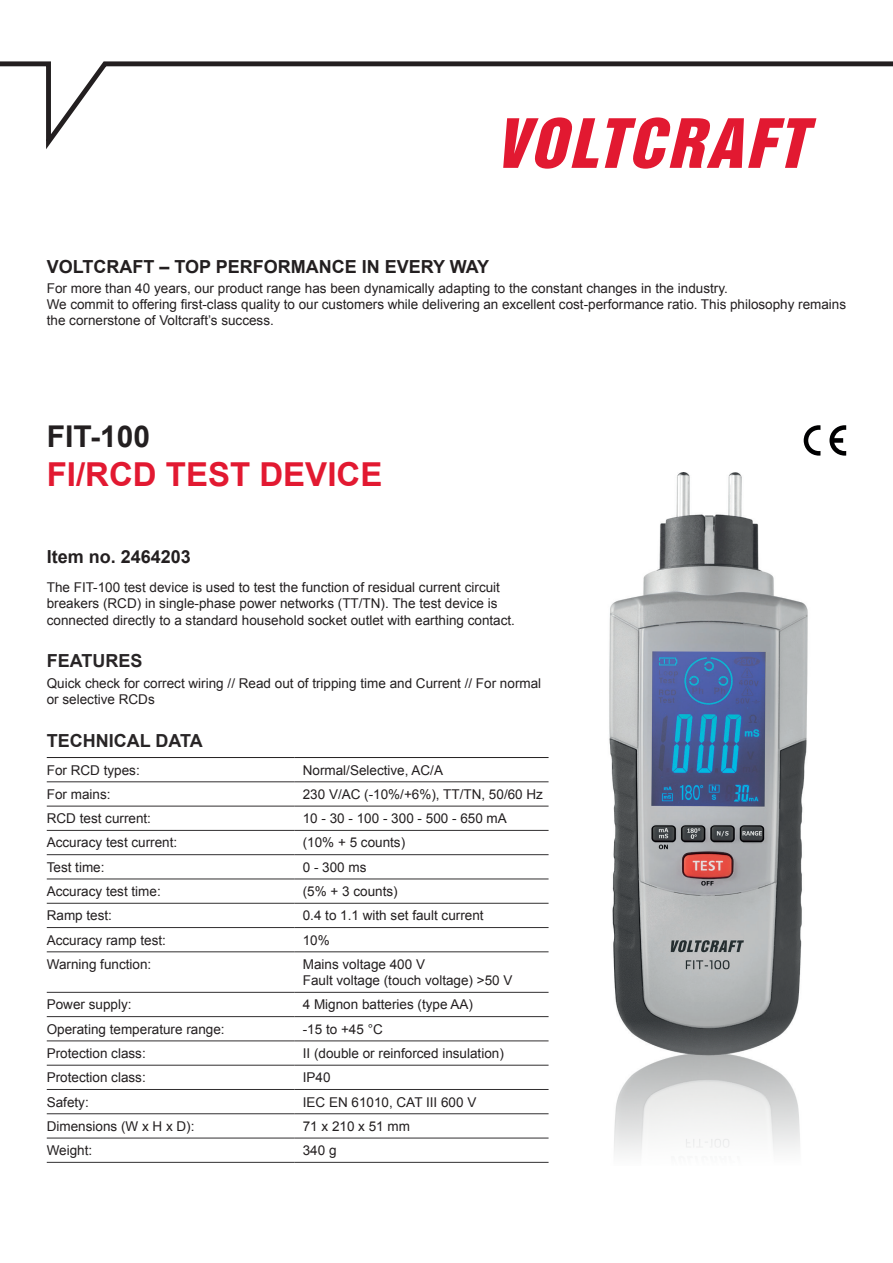
<style>
.page{position:relative;width:893px;height:1263px;background:#fff}
.page>*{position:absolute;margin:0;border:0;box-sizing:border-box;transform-origin:0 0}
.t1{font:700 33px "Arial";color:#e21931}
.t2{font:700 30px "Arial";color:#231f20}
.t3{font:700 18px "Arial";color:#231f20}
.t4{font:700 18px "Arial";color:#282526}
.t5{font:13.5px/16.2px "Arial";color:#231f20}
</style>
<div class="page">
<svg style="left:0;top:61px;width:893px;height:88px"></svg>
<svg style="left:503px;top:117px;width:96px;height:52px"></svg>
<svg style="left:605px;top:117px;width:211px;height:52px"></svg>
<svg style="left:829px;top:425px;width:17px;height:31px"></svg>
<svg style="left:804px;top:425px;width:16px;height:31px"></svg>
<img style="left:609px;top:472px;width:199px;height:682px">
<hr style="left:47px;top:757px;width:247px;height:1px;background:#231f20">
<hr style="left:294px;top:757px;width:255px;height:1px;background:#231f20">
<hr style="left:47px;top:781px;width:247px;height:1px;background:#312f30">
<hr style="left:294px;top:781px;width:255px;height:1px;background:#312f30">
<hr style="left:47px;top:806px;width:247px;height:1px;background:#312f30">
<hr style="left:294px;top:806px;width:255px;height:1px;background:#312f30">
<hr style="left:47px;top:830px;width:247px;height:1px;background:#312f30">
<hr style="left:294px;top:830px;width:255px;height:1px;background:#312f30">
<hr style="left:47px;top:854px;width:247px;height:1px;background:#312f30">
<hr style="left:294px;top:854px;width:255px;height:1px;background:#312f30">
<hr style="left:47px;top:878px;width:247px;height:1px;background:#312f30">
<hr style="left:294px;top:878px;width:255px;height:1px;background:#312f30">
<hr style="left:47px;top:903px;width:247px;height:1px;background:#312f30">
<hr style="left:294px;top:903px;width:255px;height:1px;background:#312f30">
<hr style="left:47px;top:927px;width:247px;height:1px;background:#312f30">
<hr style="left:294px;top:927px;width:255px;height:1px;background:#312f30">
<hr style="left:47px;top:951px;width:247px;height:1px;background:#312f30">
<hr style="left:294px;top:951px;width:255px;height:1px;background:#312f30">
<hr style="left:47px;top:992px;width:247px;height:1px;background:#312f30">
<hr style="left:294px;top:992px;width:255px;height:1px;background:#312f30">
<hr style="left:47px;top:1016px;width:247px;height:1px;background:#312f30">
<hr style="left:294px;top:1016px;width:255px;height:1px;background:#312f30">
<hr style="left:47px;top:1040px;width:247px;height:1px;background:#312f30">
<hr style="left:294px;top:1040px;width:255px;height:1px;background:#312f30">
<hr style="left:47px;top:1065px;width:247px;height:1px;background:#312f30">
<hr style="left:294px;top:1065px;width:255px;height:1px;background:#312f30">
<hr style="left:47px;top:1089px;width:247px;height:1px;background:#312f30">
<hr style="left:294px;top:1089px;width:255px;height:1px;background:#312f30">
<hr style="left:47px;top:1113px;width:247px;height:1px;background:#312f30">
<hr style="left:294px;top:1113px;width:255px;height:1px;background:#312f30">
<hr style="left:47px;top:1138px;width:247px;height:1px;background:#312f30">
<hr style="left:294px;top:1138px;width:255px;height:1px;background:#312f30">
<hr style="left:47px;top:1162px;width:247px;height:1px;background:#312f30">
<hr style="left:294px;top:1162px;width:255px;height:1px;background:#312f30">
<h3 class="t3" style="left:47px;top:254px;width:444px">VOLTCRAFT – TOP PERFORMANCE IN EVERY WAY</h3>
<p class="t5" style="left:47px;top:280px;width:801px">For more than 40 years, our product range has been dynamically adapting to the constant changes in the industry.<br>We commit to offering first-class quality to our customers while delivering an excellent cost-performance ratio. This philosophy remains the cornerstone of Voltcraft’s success.</p>
<h2 class="t2" style="left:47px;top:416px;width:105px">FIT-100</h2>
<h1 class="t1" style="left:47px;top:453px;width:337px">FI/RCD TEST DEVICE</h1>
<h3 class="t3" style="left:47px;top:545px;width:146px">Item no. 2464203</h3>
<p class="t5" style="left:47px;top:579px;width:470px">The FIT-100 test device is used to test the function of residual current circuit breakers (RCD) in single-phase power networks (TT/TN). The test device is connected directly to a standard household socket outlet with earthing contact.</p>
<h3 class="t4" style="left:47px;top:649px;width:97px">FEATURES</h3>
<p class="t5" style="left:47px;top:675px;width:496px">Quick check for correct wiring // Read out of tripping time and Current // For normal or selective RCDs</p>
<h3 class="t4" style="left:47px;top:729px;width:157px">TECHNICAL DATA</h3>
<p class="t5" style="left:47px;top:762px;width:95px">For RCD types:</p>
<p class="t5" style="left:303px;top:762px;width:142px">Normal/Selective, AC/A</p>
<p class="t5" style="left:47px;top:786px;width:65px">For mains:</p>
<p class="t5" style="left:303px;top:786px;width:242px">230 V/AC (-10%/+6%), TT/TN, 50/60 Hz</p>
<p class="t5" style="left:47px;top:810px;width:106px">RCD test current:</p>
<p class="t5" style="left:303px;top:810px;width:206px">10 - 30 - 100 - 300 - 500 - 650 mA</p>
<p class="t5" style="left:47px;top:835px;width:132px">Accuracy test current:</p>
<p class="t5" style="left:303px;top:835px;width:104px">(10% + 5 counts)</p>
<p class="t5" style="left:47px;top:859px;width:59px">Test time:</p>
<p class="t5" style="left:303px;top:859px;width:65px">0 - 300 ms</p>
<p class="t5" style="left:47px;top:883px;width:116px">Accuracy test time:</p>
<p class="t5" style="left:303px;top:883px;width:96px">(5% + 3 counts)</p>
<p class="t5" style="left:47px;top:908px;width:67px">Ramp test:</p>
<p class="t5" style="left:303px;top:908px;width:182px">0.4 to 1.1 with set fault current</p>
<p class="t5" style="left:47px;top:932px;width:121px">Accuracy ramp test:</p>
<p class="t5" style="left:303px;top:932px;width:29px">10%</p>
<p class="t5" style="left:47px;top:956px;width:106px">Warning function:</p>
<p class="t5" style="left:303px;top:956px;width:211px">Mains voltage 400 V<br>Fault voltage (touch voltage) &gt;50 V</p>
<p class="t5" style="left:47px;top:997px;width:86px">Power supply:</p>
<p class="t5" style="left:303px;top:997px;width:172px">4 Mignon batteries (type AA)</p>
<p class="t5" style="left:47px;top:1021px;width:179px">Operating temperature range:</p>
<p class="t5" style="left:303px;top:1021px;width:82px">-15 to +45 °C</p>
<p class="t5" style="left:47px;top:1045px;width:101px">Protection class:</p>
<p class="t5" style="left:303px;top:1045px;width:203px">II (double or reinforced insulation)</p>
<p class="t5" style="left:47px;top:1069px;width:101px">Protection class:</p>
<p class="t5" style="left:303px;top:1069px;width:29px">IP40</p>
<p class="t5" style="left:47px;top:1094px;width:44px">Safety:</p>
<p class="t5" style="left:303px;top:1094px;width:175px">IEC EN 61010, CAT III 600 V</p>
<p class="t5" style="left:47px;top:1118px;width:149px">Dimensions (W x H x D):</p>
<p class="t5" style="left:303px;top:1118px;width:109px">71 x 210 x 51 mm</p>
<p class="t5" style="left:47px;top:1142px;width:47px">Weight:</p>
<p class="t5" style="left:303px;top:1142px;width:35px">340 g</p>
</div>
